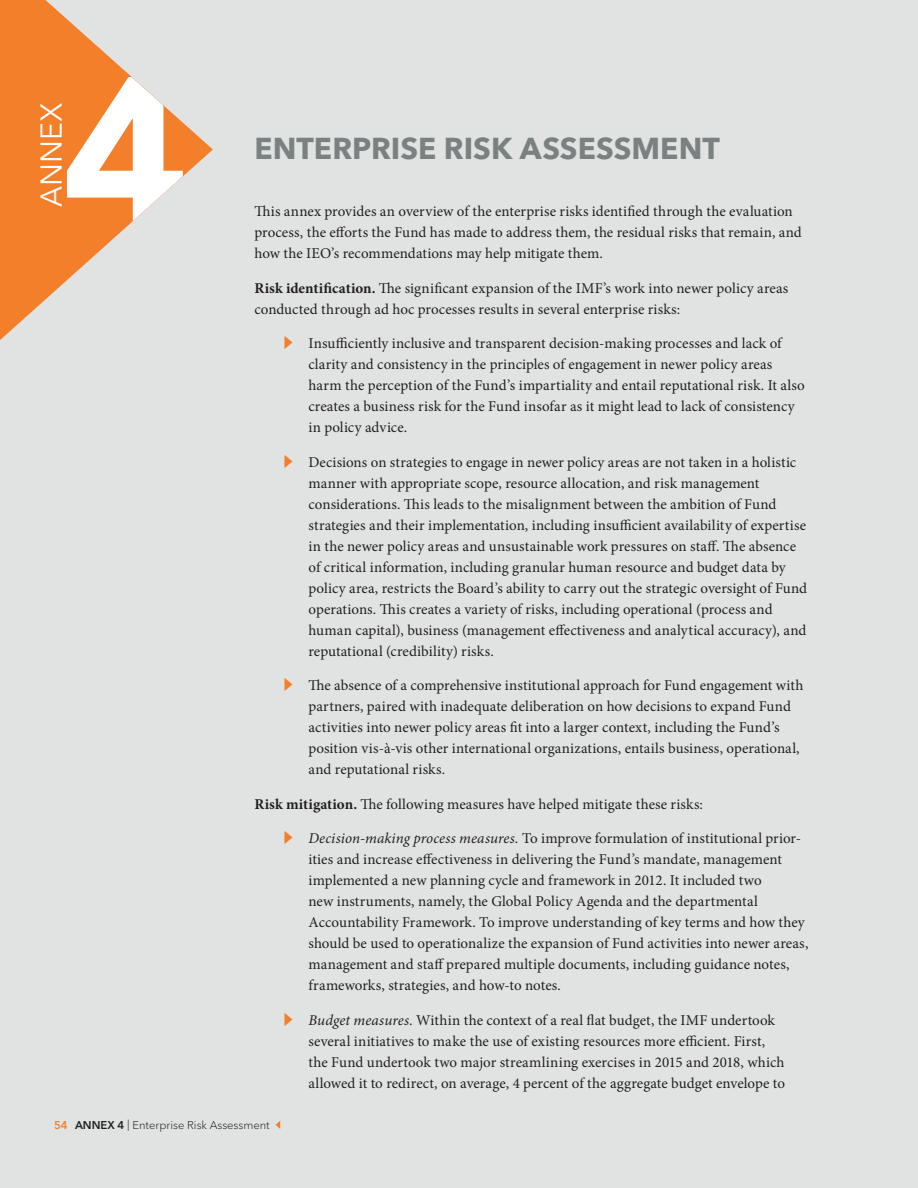
<style>
.page{position:relative;width:918px;height:1188px;background:#e1e3e2}
.page>*{position:absolute;margin:0;border:0;box-sizing:border-box;transform-origin:0 0}
.t1{font:900 213px "Avenir LT Std";color:#fff}
.Chapter_Title{font:700 30px "Avenir Next W1 G";color:#7b8080}
.Annex{font:30px "Avenir Next W1 G";color:#fff}
.Paragraphs{font:15px/21px "Minion Pro";letter-spacing:.005em;color:#231f20}
.t2{font:300 11.25px "Avenir Next W1 G";color:#231f20}
.s1{font-weight:700}
.s2{font-style:italic}
.s3{font-weight:600;color:#f47f2a}
.s4{font-weight:600}
</style>
<div class="page">
<svg style="left:0;top:0;width:213px;height:340px;fill:#f47f2a"></svg>
<svg style="left:276px;top:1121px;width:4px;height:8px"></svg>
<p class="t1" style="left:62px;top:25px;width:128px">4</p>
<p class="Annex" style="left:27px;top:207px;width:106px;rotate:-90deg">ANNEX</p>
<p class="Chapter_Title" style="left:254px;top:125px;width:467px">ENTERPRISE RISK ASSESSMENT</p>
<p class="Paragraphs" style="left:254px;top:201px;width:549px">This annex provides an overview of the enterprise risks identified through the evaluation process, the efforts the Fund has made to address them, the residual risks that remain, and how the IEO’s recommendations may help mitigate them.</p>
<p class="Paragraphs" style="left:254px;top:277px;width:535px"><span class="s1">Risk identification.</span> The significant expansion of the IMF’s work into newer policy areas conducted through ad hoc processes results in several enterprise risks:</p>
<p class="Paragraphs" style="left:308px;top:333px;width:498px">Insufficiently inclusive and transparent decision-making processes and lack of clarity and consistency in the principles of engagement in newer policy areas harm the perception of the Fund’s impartiality and entail reputational risk. It also creates a business risk for the Fund insofar as it might lead to lack of consistency in policy advice.</p>
<p class="Paragraphs" style="left:308px;top:451px;width:500px">Decisions on strategies to engage in newer policy areas are not taken in a holistic manner with appropriate scope, resource allocation, and risk management considerations. This leads to the misalignment between the ambition of Fund strategies and their implementation, including insufficient availability of expertise in the newer policy areas and unsustainable work pressures on staff. The absence of critical information, including granular human resource and budget data by policy area, restricts the Board’s ability to carry out the strategic oversight of Fund operations. This creates a variety of risks, including operational (process and human capital), business (management effectiveness and analytical accuracy), and reputational (credibility) risks.</p>
<p class="Paragraphs" style="left:308px;top:675px;width:497px">The absence of a comprehensive institutional approach for Fund engagement with partners, paired with inadequate deliberation on how decisions to expand Fund activities into newer policy areas fit into a larger context, including the Fund’s position vis-à-vis other international organizations, entails business, operational, and reputational risks.</p>
<p class="Paragraphs" style="left:254px;top:793px;width:450px"><span class="s1">Risk mitigation.</span> The following measures have helped mitigate these risks:</p>
<p class="Paragraphs" style="left:308px;top:828px;width:501px"><span class="s2">Decision-making process measures.</span> To improve formulation of institutional prior&shy;ities and increase effectiveness in delivering the Fund’s mandate, management implemented a new planning cycle and framework in 2012. It included two<br>new instruments, namely, the Global Policy Agenda and the departmental Accountability Framework. To improve understanding of key terms and how they should be used to operationalize the expansion of Fund activities into newer areas, management and staff prepared multiple documents, including guidance notes, frameworks, strategies, and how-to notes.</p>
<p class="Paragraphs" style="left:308px;top:1009px;width:478px"><span class="s2">Budget measures</span>. Within the context of a real flat budget, the IMF undertook several initiatives to make the use of existing resources more efficient. First, the Fund undertook two major streamlining exercises in 2015 and 2018, which allowed it to redirect, on average, 4 percent of the aggregate budget envelope to</p>
<p class="t2" style="left:54px;top:1116px;width:217px"><span class="s3">54</span> <span class="s4">ANNEX 4</span> | Enterprise Risk Assessment</p>
</div>
